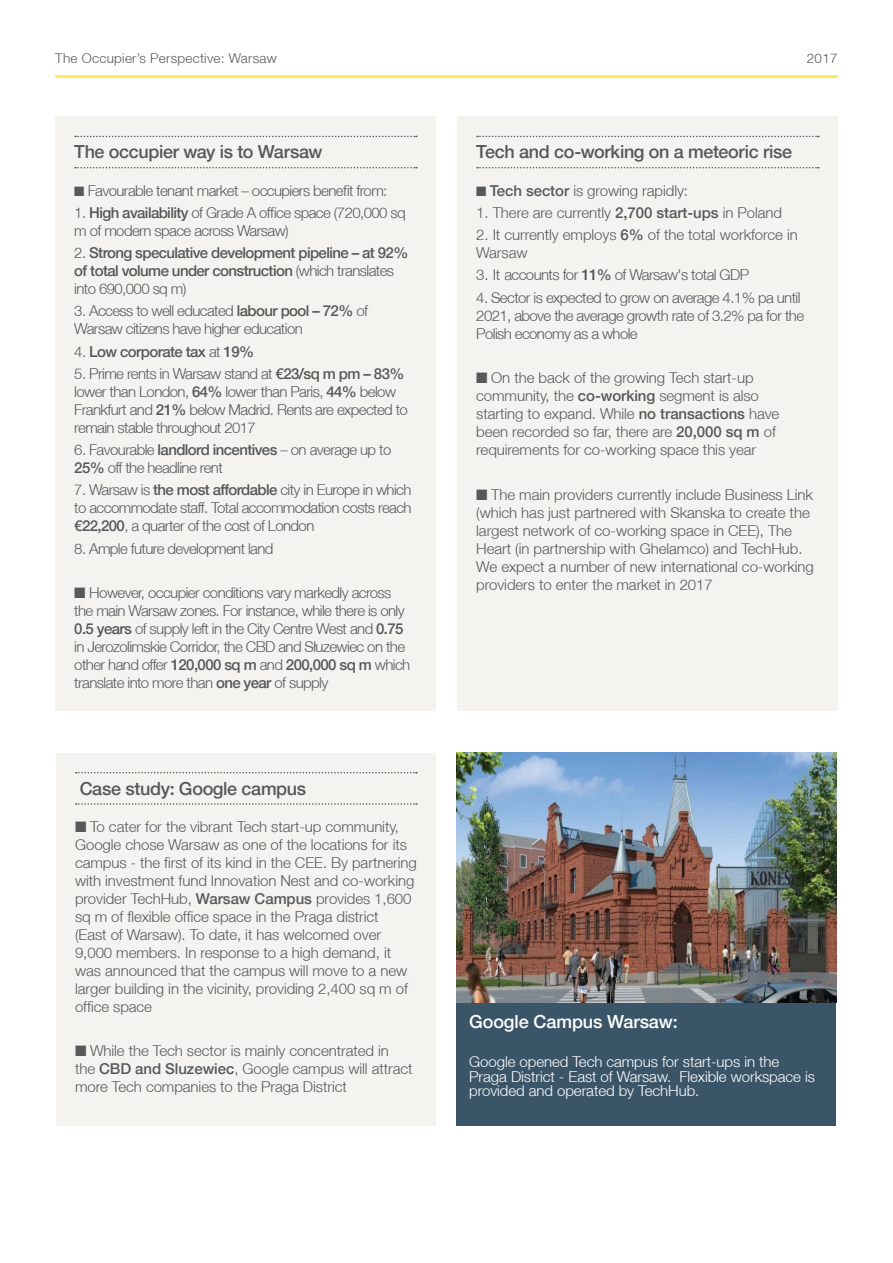
<style>
.page{position:relative;width:893px;height:1263px;background:#fff}
.page>*{position:absolute;margin:0;border:0;box-sizing:border-box;transform-origin:0 0}
.H_BoxoutHeadline{font:500 18px "Helvetica Neue LT";letter-spacing:-.02em;color:#57585a}
.H_Body{font:500 18px "Helvetica Neue LT";letter-spacing:-.005em;color:#fff}
.H_Body-2{font:300 15px/18px "Helvetica Neue LT";letter-spacing:-.005em;color:#57585a}
.H_Body-3{font:300 15px/18px "Helvetica Neue LT";letter-spacing:-.04em;color:#57585a}
.H_Body-4{font:500 15px/18px "Helvetica Neue LT";letter-spacing:-.04em;color:#57585a}
.H_Body-5{font:300 15px/14.4px "Helvetica Neue LT";letter-spacing:-.005em;color:#fff}
.t1{font:300 13.5px "Helvetica Neue LT";letter-spacing:.02em;color:#57585a}
.s1{font-weight:500}
.s2{font-weight:300}
</style>
<div class="page">
<hr style="left:55px;top:75px;width:783px;height:3px;background:#ffe94d">
<div style="left:56px;top:753px;width:380px;height:372px;background:#f4f3ef"></div>
<svg style="left:76px;top:772px;width:341px;height:1px"></svg>
<svg style="left:76px;top:803px;width:341px;height:2px"></svg>
<div style="left:457px;top:117px;width:381px;height:594px;background:#f4f3ef"></div>
<svg style="left:477px;top:136px;width:342px;height:1px"></svg>
<svg style="left:477px;top:167px;width:342px;height:1px"></svg>
<div style="left:456px;top:1003px;width:380px;height:122px;background:#3b5568"></div>
<div style="left:55px;top:117px;width:381px;height:594px;background:#f4f3ef"></div>
<svg style="left:75px;top:136px;width:342px;height:1px"></svg>
<svg style="left:75px;top:167px;width:342px;height:1px"></svg>
<img style="left:456px;top:753px;width:380px;height:249px">
<p class="t1" style="left:55px;top:50px;width:223px">The Occupier’s Perspective: Warsaw</p>
<p class="t1" style="left:807px;top:50px;width:32px">2017</p>
<p class="H_BoxoutHeadline" style="left:74px;top:141px;width:250px">The occupier way is to Warsaw</p>
<p class="H_Body-3" style="left:74px;top:181px;width:315px">■ Favourable tenant market – occupiers benefit from:</p>
<p class="H_Body-3" style="left:74px;top:203px;width:333px">1. <span class="s1">High availability</span> of Grade A office space (720,000 sq m of modern space across Warsaw)</p>
<p class="H_Body-4" style="left:74px;top:244px;width:336px"><span class="s2">2.</span> Strong speculative development pipeline – at 92% of total volume under construction <span class="s2">(which translates into 690,000 sq m)</span></p>
<p class="H_Body-3" style="left:74px;top:302px;width:295px">3. Access to well educated <span class="s1">labour pool – 72%</span> of<br>Warsaw citizens have higher education</p>
<p class="H_Body-4" style="left:74px;top:342px;width:181px"><span class="s2">4.</span> Low corporate tax <span class="s2">at</span> 19%</p>
<p class="H_Body-3" style="left:74px;top:364px;width:335px">5. Prime rents in Warsaw stand at <span class="s1">€23/sq m pm – 83% </span>lower than London, <span class="s1">64%</span> lower than Paris, <span class="s1">44%</span> below Frankfurt and <span class="s1">21%</span> below Madrid. Rents are expected to remain stable throughout 2017</p>
<p class="H_Body-3" style="left:74px;top:440px;width:319px">6. Favourable <span class="s1">landlord incentives</span> – on average up to<br><span class="s1">25%</span> off the headline rent</p>
<p class="H_Body-2" style="left:74px;top:481px;width:339px;text-align:justify">7. Warsaw is <span class="s1">the most affordable</span> city in Europe in which to accommodate staff. Total accommodation costs reach <span class="s1">€22,200</span>, a quarter of the cost of London</p>
<p class="H_Body-3" style="left:74px;top:539px;width:201px">8. Ample future development land</p>
<p class="H_Body-3" style="left:74px;top:583px;width:337px">■ However, occupier conditions vary markedly across the main Warsaw zones. For instance, while there is only <span class="s1">0.5 years</span> of supply left in the City Centre West and <span class="s1">0.75 </span>in Jerozolimskie Corridor, the CBD and Słuzewiec on the other hand offer <span class="s1">120,000 sq m</span> and <span class="s1">200,000 sq m</span> which translate into more than <span class="s1">one year</span> of supply</p>
<p class="H_BoxoutHeadline" style="left:80px;top:777px;width:228px">Case study: Google campus</p>
<p class="H_Body-2" style="left:75px;top:817px;width:343px">■ To cater for the vibrant Tech start-up community, Google chose Warsaw as one of the locations for its campus - the first of its kind in the CEE. By partnering with investment fund Innovation Nest and co-working provider TechHub, <span class="s1">Warsaw Campus</span> provides 1,600 sq m of flexible office space in the Praga district<br>(East of Warsaw). To date, it has welcomed over 9,000 members. In response to a high demand, it was announced that the campus will move to a new larger building in the vicinity, providing 2,400 sq m of office space</p>
<p class="H_Body-2" style="left:75px;top:1042px;width:339px">■ While the Tech sector is mainly concentrated in the <span class="s1">CBD and Sluzewiec</span>, Google campus will attract more Tech companies to the Praga District</p>
<p class="H_BoxoutHeadline" style="left:476px;top:141px;width:317px">Tech and co-working on a meteoric rise</p>
<p class="H_Body-2" style="left:476px;top:181px;width:213px">■ <span class="s1">Tech sector</span> is growing rapidly:</p>
<p class="H_Body-2" style="left:476px;top:203px;width:307px">1. There are currently <span class="s1">2,700 start-ups</span> in Poland</p>
<p class="H_Body-2" style="left:476px;top:225px;width:323px">2. It currently employs <span class="s1">6%</span> of the total workforce in<br>Warsaw</p>
<p class="H_Body-3" style="left:476px;top:266px;width:274px">3. It accounts for <span class="s1">11%</span> of Warsaw's total GDP</p>
<p class="H_Body-3" style="left:476px;top:288px;width:329px">4. Sector is expected to grow on average 4.1% pa until<br>2021, above the average growth rate of 3.2% pa for the<br>Polish economy as a whole</p>
<p class="H_Body-2" style="left:476px;top:368px;width:305px">■ On the back of the growing Tech start-up community, the <span class="s1">co-working</span> segment is also starting to expand. While <span class="s1">no transactions</span> have been recorded so far, there are <span class="s1">20,000 sq m</span> of requirements for co-working space this year</p>
<p class="H_Body-2" style="left:476px;top:485px;width:339px">■ The main providers currently include Business Link (which has just partnered with Skanska to create the largest network of co-working space in CEE), The Heart (in partnership with Ghelamco) and TechHub.<br>We expect a number of new international co-working providers to enter the market in 2017</p>
<p class="H_Body" style="left:469px;top:1011px;width:210px">Google Campus Warsaw:</p>
<p class="H_Body-5" style="left:469px;top:1054px;width:347px">Google opened Tech campus for start-ups in the<br>Praga District - East of Warsaw. Flexible workspace is provided and operated by TechHub.</p>
</div>
